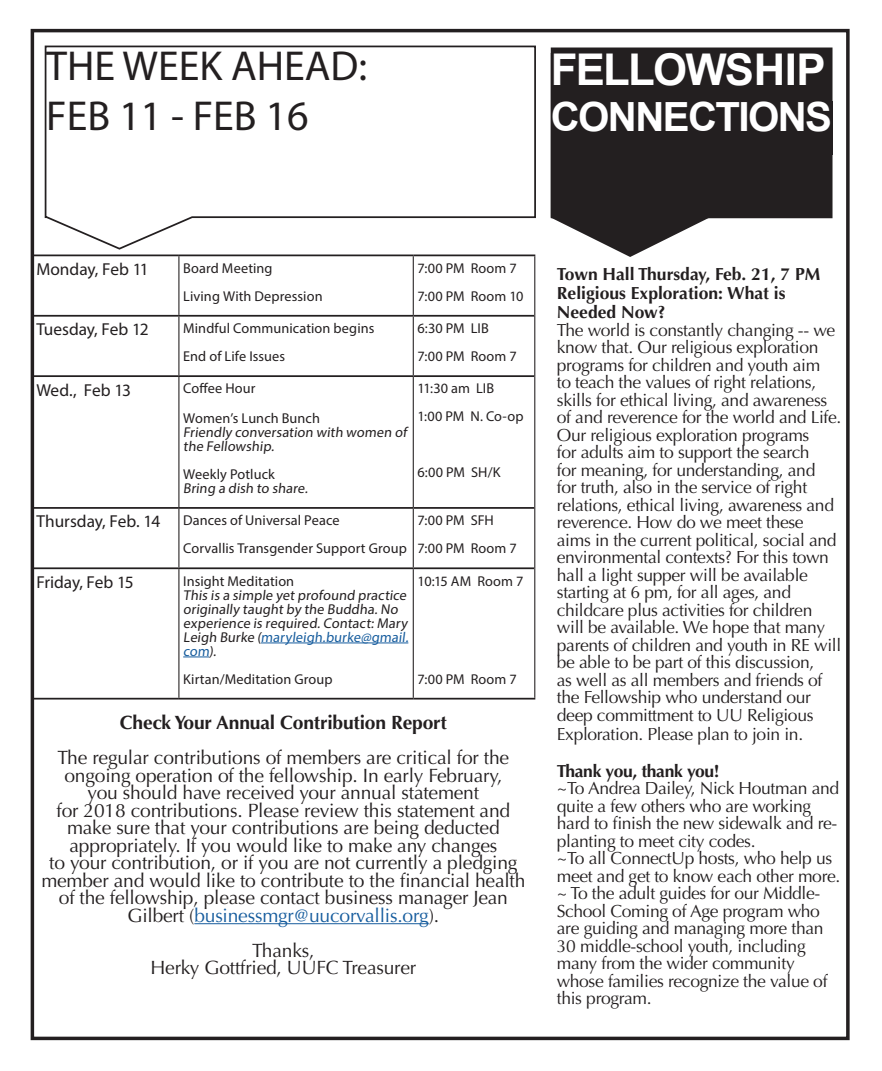
<style>
.page{position:relative;width:882px;height:1071px;background:#fff}
.page>*{position:absolute;margin:0;border:0;box-sizing:border-box;transform-origin:0 0}
.t1{font:700 43.75px "Arial";letter-spacing:-.04em;color:#fff}
.t2{font:42px "Myriad Pro";color:#231f20}
.t3{font:700 40.25px "Arial";letter-spacing:-.04em;color:#fff}
.t4{font:19.25px/17.5px "Optima";letter-spacing:-.01em;color:#231f20;text-align:center}
.t5{font:700 19.25px "Optima";letter-spacing:-.01em;color:#231f20}
.t6{font:17.5px/17.5px "Optima";letter-spacing:-.02em;color:#231f20}
.t7{font:700 17.5px/19.2px "Optima";color:#231f20}
.t8{font:700 17.5px "Optima";letter-spacing:-.02em;color:#231f20}
.t9{font:17.32px "Myriad Pro";color:#231f20}
.t10{font:14.35px/14px "Myriad Pro";letter-spacing:.01em;color:#231f20}
.s1{color:#175d9e}
</style>
<div class="page">
<div style="left:31px;top:29px;width:819px;height:1011px;border:4px solid #231f20"></div>
<svg style="left:44px;top:45px;width:492px;height:205px"></svg>
<div style="left:551px;top:48px;width:282px;height:170px;background:#231f20"></div>
<svg style="left:551px;top:218px;width:159px;height:39px"></svg>
<hr style="left:194px;top:923px;width:235px;height:1px;background:#175d9e">
<hr style="left:32px;top:255px;width:147px;height:1px;background:#231f20">
<hr style="left:179px;top:255px;width:234px;height:1px;background:#231f20">
<hr style="left:413px;top:255px;width:122px;height:1px;background:#231f20">
<hr style="left:33px;top:315px;width:146px;height:2px;background:#231f20">
<hr style="left:179px;top:315px;width:234px;height:2px;background:#231f20">
<hr style="left:413px;top:315px;width:121px;height:2px;background:#231f20">
<hr style="left:33px;top:375px;width:146px;height:2px;background:#231f20">
<hr style="left:179px;top:375px;width:234px;height:2px;background:#231f20">
<hr style="left:413px;top:375px;width:121px;height:2px;background:#231f20">
<hr style="left:33px;top:507px;width:146px;height:2px;background:#231f20">
<hr style="left:179px;top:507px;width:234px;height:2px;background:#231f20">
<hr style="left:413px;top:507px;width:121px;height:2px;background:#231f20">
<hr style="left:33px;top:567px;width:146px;height:2px;background:#231f20">
<hr style="left:179px;top:567px;width:234px;height:2px;background:#231f20">
<hr style="left:413px;top:567px;width:121px;height:2px;background:#231f20">
<hr style="left:32px;top:698px;width:147px;height:2px;background:#231f20">
<hr style="left:179px;top:698px;width:234px;height:2px;background:#231f20">
<hr style="left:413px;top:698px;width:122px;height:2px;background:#231f20">
<hr style="left:32px;top:256px;width:1px;height:60px;background:#231f20">
<hr style="left:178px;top:256px;width:1px;height:59px;background:#231f20">
<hr style="left:413px;top:256px;width:1px;height:59px;background:#231f20">
<hr style="left:534px;top:256px;width:1px;height:60px;background:#231f20">
<hr style="left:32px;top:316px;width:1px;height:60px;background:#231f20">
<hr style="left:178px;top:317px;width:1px;height:58px;background:#231f20">
<hr style="left:413px;top:317px;width:1px;height:58px;background:#231f20">
<hr style="left:534px;top:316px;width:1px;height:60px;background:#231f20">
<hr style="left:32px;top:376px;width:1px;height:132px;background:#231f20">
<hr style="left:178px;top:377px;width:1px;height:130px;background:#231f20">
<hr style="left:413px;top:377px;width:1px;height:130px;background:#231f20">
<hr style="left:534px;top:376px;width:1px;height:132px;background:#231f20">
<hr style="left:32px;top:508px;width:1px;height:60px;background:#231f20">
<hr style="left:178px;top:509px;width:1px;height:58px;background:#231f20">
<hr style="left:413px;top:509px;width:1px;height:58px;background:#231f20">
<hr style="left:534px;top:508px;width:1px;height:60px;background:#231f20">
<hr style="left:32px;top:568px;width:1px;height:130px;background:#231f20">
<hr style="left:178px;top:569px;width:1px;height:129px;background:#231f20">
<hr style="left:413px;top:569px;width:1px;height:129px;background:#231f20">
<hr style="left:534px;top:568px;width:1px;height:130px;background:#231f20">
<hr style="left:261px;top:643px;width:147px;height:1px;background:#175d9e">
<svg style="left:183px;top:657px;width:26px;height:1px"></svg>
<p class="t2" style="left:46px;top:40px;width:322px">THE WEEK AHEAD:</p>
<p class="t2" style="left:46px;top:90px;width:264px">FEB 11 - FEB 16</p>
<p class="t1" style="left:551px;top:41px;width:277px">FELLOWSHIP</p>
<p class="t3" style="left:551px;top:90px;width:283px">CONNECTIONS</p>
<p class="t9" style="left:36px;top:258px;width:114px">Monday, Feb 11</p>
<p class="t10" style="left:183px;top:261px;width:91px">Board Meeting</p>
<p class="t10" style="left:183px;top:289px;width:141px">Living With Depression</p>
<p class="t9" style="left:36px;top:319px;width:114px">Tuesday, Feb 12</p>
<p class="t10" style="left:183px;top:321px;width:193px">Mindful Communication begins</p>
<p class="t10" style="left:183px;top:349px;width:103px">End of Life Issues</p>
<p class="t9" style="left:36px;top:379px;width:96px">Wed., Feb 13</p>
<p class="t10" style="left:183px;top:381px;width:74px">Coffee Hour</p>
<p class="t10" style="left:183px;top:411px;width:138px">Women’s Lunch Bunch</p>
<p class="t10" style="left:183px;top:425px;width:225px">Friendly conversation with women of the Fellowship.</p>
<p class="t10" style="left:183px;top:467px;width:93px">Weekly Potluck</p>
<p class="t10" style="left:183px;top:481px;width:128px">Bring a dish to share.</p>
<p class="t9" style="left:36px;top:511px;width:125px">Thursday, Feb. 14</p>
<p class="t10" style="left:183px;top:513px;width:158px">Dances of Universal Peace</p>
<p class="t10" style="left:183px;top:541px;width:225px">Corvallis Transgender Support Group</p>
<p class="t10" style="left:418px;top:261px;width:101px">7:00 PM Room 7</p>
<p class="t10" style="left:418px;top:289px;width:108px">7:00 PM Room 10</p>
<p class="t10" style="left:418px;top:321px;width:73px">6:30 PM LIB</p>
<p class="t10" style="left:418px;top:349px;width:101px">7:00 PM Room 7</p>
<p class="t10" style="left:418px;top:381px;width:78px">11:30 am LIB</p>
<p class="t10" style="left:418px;top:409px;width:108px">1:00 PM N. Co-op</p>
<p class="t10" style="left:418px;top:465px;width:84px">6:00 PM SH/K</p>
<p class="t10" style="left:418px;top:513px;width:78px">7:00 PM SFH</p>
<p class="t10" style="left:418px;top:541px;width:101px">7:00 PM Room 7</p>
<p class="t9" style="left:36px;top:571px;width:99px">Friday, Feb 15</p>
<p class="t10" style="left:183px;top:573px;width:113px">Insight Meditation</p>
<p class="t10" style="left:183px;top:587px;width:229px">This is a simple yet profound practice originally taught by the Buddha. No experience is required. Contact: Mary<br>Leigh Burke (<span class="s1">maryleigh.burke@gmail. com</span>).</p>
<p class="t10" style="left:183px;top:671px;width:151px">Kirtan/Meditation Group</p>
<p class="t10" style="left:418px;top:573px;width:107px">10:15 AM Room 7</p>
<p class="t10" style="left:418px;top:671px;width:101px">7:00 PM Room 7</p>
<p class="t5" style="left:120px;top:712px;width:328px">Check Your Annual Contribution Report</p>
<p class="t4" style="left:58px;top:749px;width:453px">The regular contributions of members are critical for the ongoing operation of the fellowship. In early February,</p>
<p class="t4" style="left:88px;top:784px;width:393px">you should have received your annual statement</p>
<p class="t4" style="left:57px;top:802px;width:455px">for 2018 contributions. Please review this statement and</p>
<p class="t4" style="left:67px;top:819px;width:434px;text-align:left">make sure that your contributions are being deducted appropriately. If you would like to make any changes</p>
<p class="t4" style="left:41px;top:854px;width:486px">to your contribution, or if you are not currently a pledging member and would like to contribute to the financial health of the fellowship, please contact business manager Jean Gilbert (<span class="s1">businessmgr@uucorvallis.org</span>).</p>
<p class="t4" style="left:252px;top:942px;width:64px">Thanks,</p>
<p class="t4" style="left:150px;top:959px;width:267px">Herky Gottfried, UUFC Treasurer</p>
<p class="t7" style="left:557px;top:264px;width:265px">Town Hall Thursday, Feb. 21, 7 PM</p>
<p class="t7" style="left:557px;top:284px;width:230px">Religious Exploration: What is<br>Needed Now?</p>
<p class="t6" style="left:557px;top:321px;width:286px">The world is constantly changing -- we know that. Our religious exploration programs for children and youth aim<br>to teach the values of right relations, skills for ethical living, and awareness of and reverence for the world and Life.<br>Our religious exploration programs<br>for adults aim to support the search<br>for meaning, for understanding, and<br>for truth, also in the service of right relations, ethical living, awareness and reverence. How do we meet these aims in the current political, social and environmental contexts? For this town hall a light supper will be available starting at 6 pm, for all ages, and childcare plus activities for children will be available. We hope that many parents of children and youth in RE will be able to be part of this discussion,<br>as well as all members and friends of the Fellowship who understand our deep committment to UU Religious</p>
<p class="t6" style="left:557px;top:726px;width:248px">Exploration. Please plan to join in.</p>
<p class="t8" style="left:557px;top:761px;width:164px">Thank you, thank you!</p>
<p class="t6" style="left:557px;top:780px;width:284px">~To Andrea Dailey, Nick Houtman and quite a few others who are working hard to finish the new sidewalk and re&shy;planting to meet city codes.</p>
<p class="t6" style="left:557px;top:850px;width:285px">~To all ConnectUp hosts, who help us meet and get to know each other more.</p>
<p class="t6" style="left:557px;top:885px;width:272px">~ To the adult guides for our Middle-<br>School Coming of Age program who are guiding and managing more than<br>30 middle-school youth, including many from the wider community whose families recognize the value of this program.</p>
</div>
